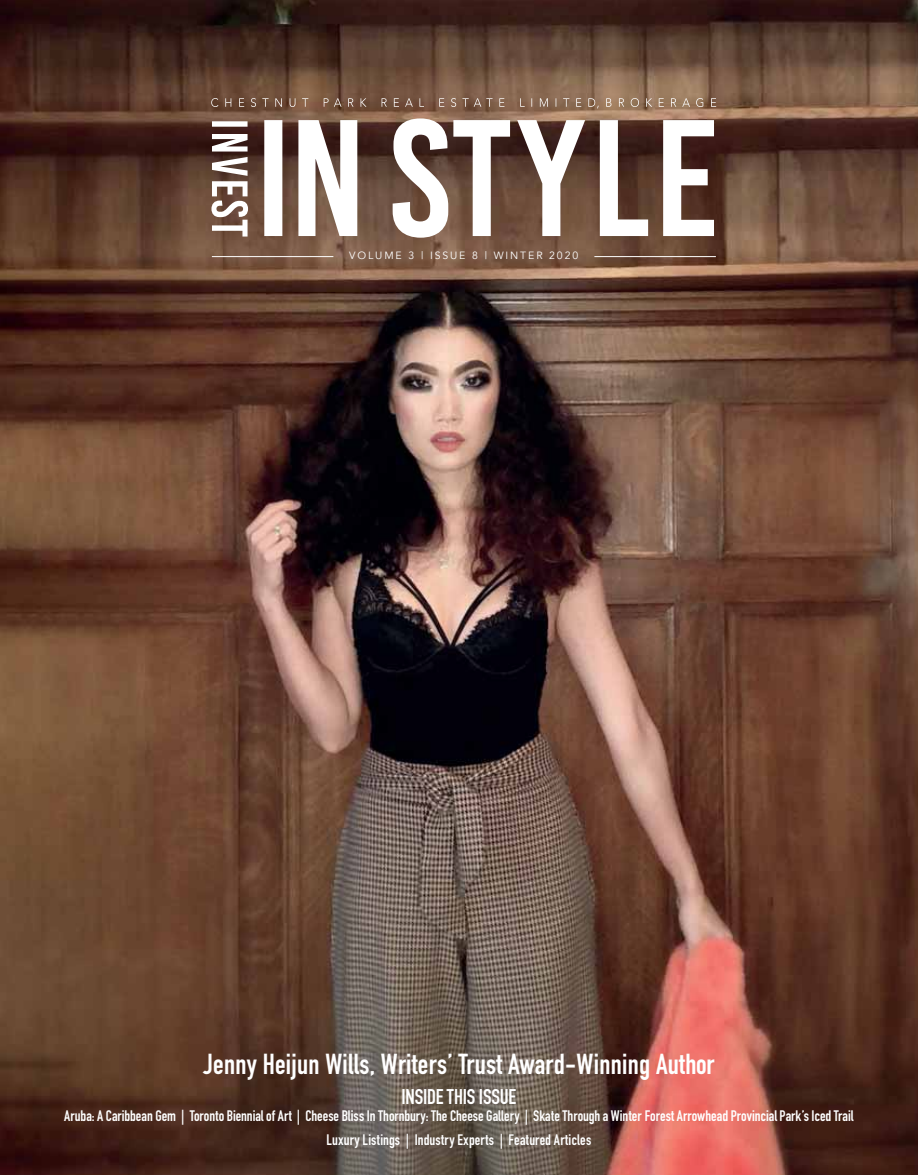
<style>
.page{position:relative;width:918px;height:1175px;background:#fff}
.page>*{position:absolute;margin:0;border:0;box-sizing:border-box;transform-origin:0 0}
.t1{font:700 28.5px "DIN Condensed";letter-spacing:.01em;color:#fff}
.t2{font:700 21px "DIN Condensed";letter-spacing:-.01em;color:#fff}
.t3{font:700 15px/24px "DIN Condensed";color:#fff;text-align:center}
.t4{font:10.5px "Avenir";letter-spacing:.18em;color:#fff}
</style>
<div class="page">
<img style="left:0;top:0;width:918px;height:1174px">
<svg style="left:211px;top:98px;width:505px;height:10px;background:#8c6e5a"></svg>
<svg style="left:264px;top:118px;width:450px;height:120px"></svg>
<svg style="left:211px;top:121px;width:37px;height:115px"></svg>
<hr style="left:212px;top:256px;width:121px;height:1px;background:#fff">
<hr style="left:594px;top:256px;width:122px;height:1px;background:#fff">
<p class="t4" style="left:349px;top:248px;width:231px">VOLUME 3 | ISSUE 8 | WINTER 2020</p>
<h1 class="t1" style="left:204px;top:1053px;width:512px">Jenny Heijun Wills, Writers’ Trust Award-Winning Author</h1>
<h2 class="t2" style="left:402px;top:1089px;width:116px">INSIDE THIS ISSUE</h2>
<p class="t3" style="left:64px;top:1105px;width:791px">Aruba: A Caribbean Gem | Toronto Biennial of Art | Cheese Bliss In Thornbury: The Cheese Gallery | Skate Through a Winter Forest Arrowhead Provincial Park’s Iced Trail<br>Luxury Listings | Industry Experts | Featured Articles</p>
</div>
